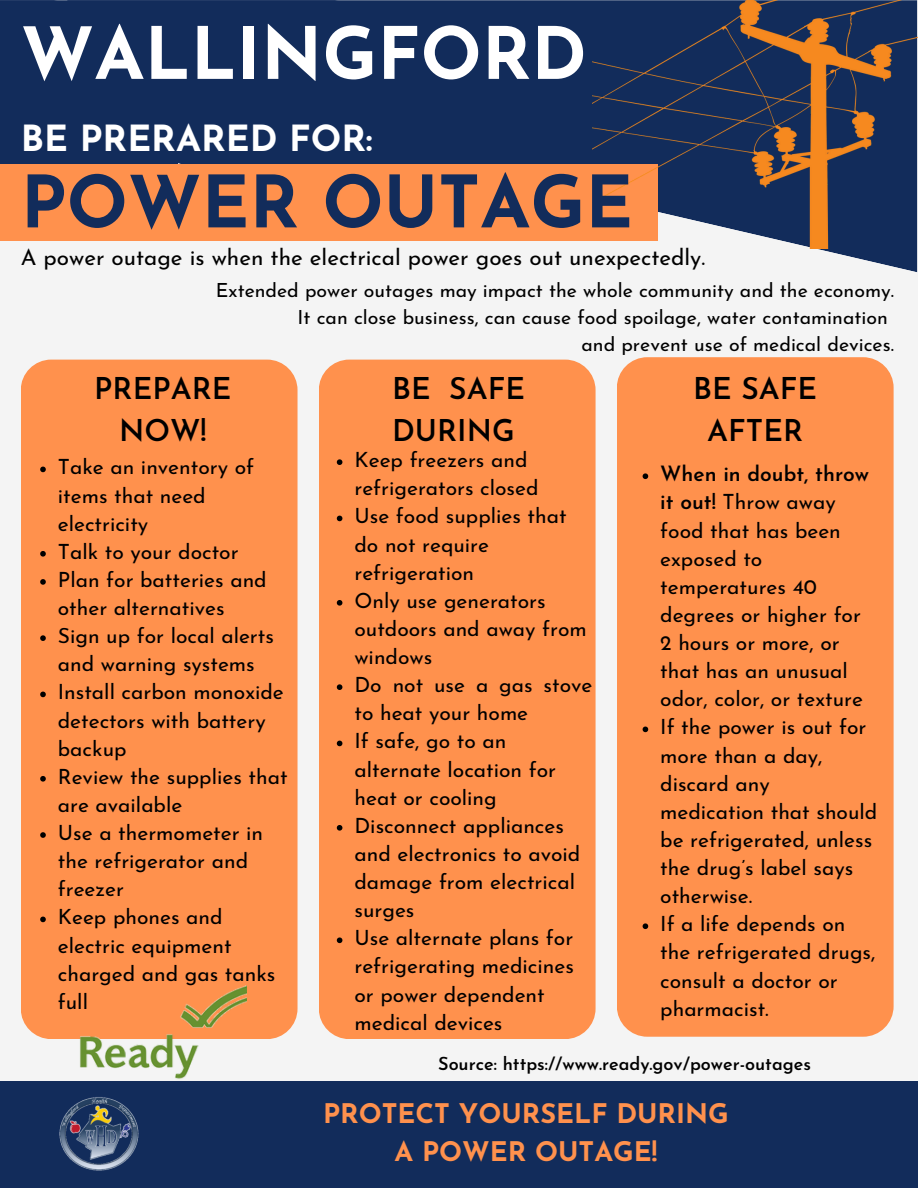
<style>
.page{position:relative;width:918px;height:1188px;background:#f4f4f4}
.page>*{position:absolute;margin:0;border:0;box-sizing:border-box;transform-origin:0 0}
.t1{font:700 72px "Josefin Sans";color:#fff}
.t2{font:700 72px "Josefin Sans";color:#122c5b}
.t3{font:700 36px "Josefin Sans";color:#fff}
.t4{font:600 30px/41.7px "Josefin Sans";color:#000;text-align:center}
.t5{font:700 27px/37.2px "Josefin Sans";color:#ff914d;text-align:center}
.t6{font:22.5px "Josefin Sans";color:#000}
.t7{font:21px/28.2px "Josefin Sans";color:#000}
.t8{font:19.5px "Josefin Sans";color:#000}
.t9{font:600 18px "Josefin Sans";color:#000}
.s1{font-weight:600}
</style>
<div class="page">
<div style="left:0;top:1081px;width:918px;height:107px;background:#122c5b"></div>
<svg style="left:51px;top:0;width:867px;height:272px;fill:#122c5b"></svg>
<div style="left:0;top:0;width:208px;height:164px;background:#122c5b"></div>
<div style="left:0;top:164px;width:658px;height:76px;background:#ff914d"></div>
<div style="left:617px;top:357px;width:277px;height:680px;background:#ff914d;border-radius:30px"></div>
<div style="left:21px;top:360px;width:277px;height:679px;background:#ff914d;border-radius:30px"></div>
<img style="left:80px;top:985px;width:167px;height:94px">
<img style="left:593px;top:0;width:325px;height:248px">
<div style="left:319px;top:360px;width:277px;height:679px;background:#ff914d;border-radius:30px"></div>
<svg style="left:40px;top:467px;width:6px;height:5px"></svg>
<svg style="left:40px;top:551px;width:6px;height:6px"></svg>
<svg style="left:40px;top:579px;width:6px;height:6px"></svg>
<svg style="left:40px;top:635px;width:6px;height:6px"></svg>
<svg style="left:40px;top:692px;width:6px;height:5px"></svg>
<svg style="left:40px;top:776px;width:6px;height:6px"></svg>
<svg style="left:40px;top:832px;width:6px;height:6px"></svg>
<svg style="left:40px;top:917px;width:6px;height:5px"></svg>
<svg style="left:337px;top:459px;width:5px;height:6px"></svg>
<svg style="left:337px;top:516px;width:5px;height:5px"></svg>
<svg style="left:337px;top:600px;width:5px;height:6px"></svg>
<svg style="left:337px;top:684px;width:5px;height:6px"></svg>
<svg style="left:337px;top:741px;width:5px;height:5px"></svg>
<svg style="left:337px;top:825px;width:5px;height:6px"></svg>
<svg style="left:337px;top:937px;width:5px;height:6px"></svg>
<svg style="left:643px;top:473px;width:5px;height:6px"></svg>
<svg style="left:643px;top:727px;width:5px;height:5px"></svg>
<svg style="left:643px;top:923px;width:5px;height:6px"></svg>
<img style="left:59px;top:1097px;width:80px;height:74px">
<h1 class="t1" style="left:21px;top:25px;width:567px">WALLINGFORD</h1>
<h2 class="t3" style="left:21px;top:124px;width:353px">BE PRERARED FOR:</h2>
<h1 class="t2" style="left:21px;top:173px;width:614px">POWER OUTAGE</h1>
<p class="t6" style="left:21px;top:248px;width:686px">A power outage is when the electrical power goes out unexpectedly.</p>
<p class="t8" style="left:216px;top:282px;width:680px">Extended power outages may impact the whole community and the economy.</p>
<p class="t8" style="left:298px;top:309px;width:592px">It can close business, can cause food spoilage, water contamination</p>
<p class="t8" style="left:581px;top:336px;width:314px">and prevent use of medical devices.</p>
<h3 class="t4" style="left:94px;top:371px;width:139px">PREPARE<br>NOW!</h3>
<h3 class="t4" style="left:392px;top:371px;width:135px;text-align:left">BE SAFE<br>DURING</h3>
<h3 class="t4" style="left:693px;top:371px;width:126px">BE SAFE<br>AFTER</h3>
<p class="t7" style="left:58px;top:455px;width:231px">Take an inventory of items that need electricity<br>Talk to your doctor<br>Plan for batteries and other alternatives<br>Sign up for local alerts and warning systems<br>Install carbon monoxide detectors with battery backup<br>Review the supplies that are available<br>Use a thermometer in the refrigerator and freezer<br>Keep phones and electric equipment charged and gas tanks full</p>
<p class="t7" style="left:354px;top:448px;width:239px">Keep freezers and refrigerators closed<br>Use food supplies that do not require refrigeration<br>Only use generators outdoors and away from windows<br>Do not use a gas stove to heat your home<br>If safe, go to an alternate location for heat or cooling<br>Disconnect appliances and electronics to avoid damage from electrical surges<br>Use alternate plans for refrigerating medicines or power dependent medical devices</p>
<p class="t7" style="left:660px;top:462px;width:219px"><span class="s1">When in doubt, throw it out!</span> Throw away food that has been exposed to temperatures 40 degrees or higher for<br>2 hours or more, or that has an unusual odor, color, or texture<br>If the power is out for more than a day, discard any medication that should be refrigerated, unless the drug’s label says otherwise.<br>If a life depends on the refrigerated drugs, consult a doctor or pharmacist.</p>
<p class="t9" style="left:438px;top:1056px;width:374px">Source: https://www.ready.gov/power-outages</p>
<p class="t5" style="left:323px;top:1098px;width:407px">PROTECT YOURSELF DURING<br>A POWER OUTAGE!</p>
</div>
